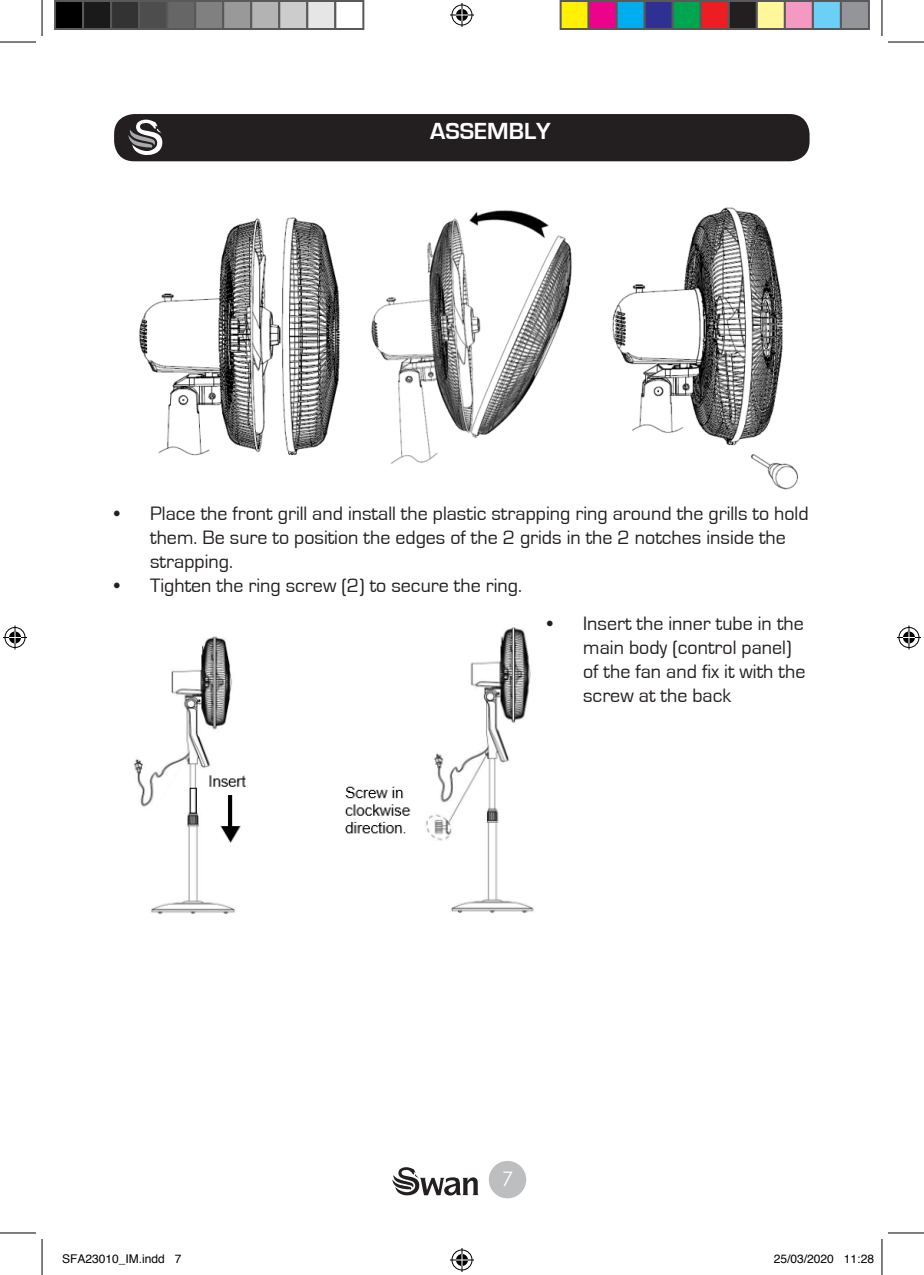
<style>
.page{position:relative;width:924px;height:1275px;background:#fff}
.page>*{position:absolute;margin:0;border:0;box-sizing:border-box;transform-origin:0 0}
.Headers{font:700 24px "Eurostile";color:#fff}
.t1{font:20px/24px "Eurostile";color:#231f20}
.t2{font:20px "Century Gothic";color:#fff}
.t3{font:12px "Helvetica";color:#000}
</style>
<div class="page">
<svg style="left:392px;top:1167px;width:86px;height:28px"></svg>
<div style="left:488px;top:1161px;width:38px;height:37px;background:#bcbec0;border-radius:50%"></div>
<div style="left:114px;top:114px;width:695px;height:47px;background:#231f20;border-radius:20px"></div>
<svg style="left:128px;top:120px;width:34px;height:35px"></svg>
<img style="left:139px;top:207px;width:659px;height:283px">
<img style="left:133px;top:627px;width:401px;height:287px">
<hr style="left:0;top:42px;width:36px;height:1px;background:#000">
<hr style="left:887px;top:42px;width:36px;height:1px;background:#000">
<hr style="left:0;top:1232px;width:36px;height:1px;background:#000">
<hr style="left:887px;top:1232px;width:36px;height:1px;background:#000">
<hr style="left:42px;top:0;width:1px;height:36px;background:#000">
<hr style="left:42px;top:1239px;width:1px;height:36px;background:#000">
<hr style="left:881px;top:0;width:1px;height:36px;background:#000">
<hr style="left:881px;top:1239px;width:1px;height:36px;background:#000">
<svg style="left:450px;top:3px;width:24px;height:24px"></svg>
<svg style="left:450px;top:1248px;width:24px;height:24px"></svg>
<svg style="left:3px;top:625px;width:24px;height:24px"></svg>
<svg style="left:897px;top:625px;width:23px;height:24px"></svg>
<div style="left:55px;top:1px;width:28px;height:28px;background:#000"></div>
<div style="left:54px;top:0;width:30px;height:30px;border:2px solid #595959"></div>
<div style="left:83px;top:1px;width:28px;height:28px;background:#1a1a1a"></div>
<div style="left:82px;top:0;width:30px;height:30px;border:2px solid #595959"></div>
<div style="left:111px;top:1px;width:28px;height:28px;background:#333"></div>
<div style="left:110px;top:0;width:30px;height:30px;border:2px solid #595959"></div>
<div style="left:139px;top:1px;width:28px;height:28px;background:#4d4d4d"></div>
<div style="left:138px;top:0;width:30px;height:30px;border:2px solid #595959"></div>
<div style="left:167px;top:1px;width:28px;height:28px;background:#666"></div>
<div style="left:166px;top:0;width:30px;height:30px;border:2px solid #595959"></div>
<div style="left:195px;top:1px;width:28px;height:28px;background:#808080"></div>
<div style="left:194px;top:0;width:30px;height:30px;border:2px solid #595959"></div>
<div style="left:223px;top:1px;width:28px;height:28px;background:#999"></div>
<div style="left:222px;top:0;width:30px;height:30px;border:2px solid #595959"></div>
<div style="left:251px;top:1px;width:28px;height:28px;background:#b3b3b3"></div>
<div style="left:250px;top:0;width:30px;height:30px;border:2px solid #595959"></div>
<div style="left:279px;top:1px;width:28px;height:28px;background:#ccc"></div>
<div style="left:278px;top:0;width:30px;height:30px;border:2px solid #595959"></div>
<div style="left:307px;top:1px;width:28px;height:28px;background:#e6e6e6"></div>
<div style="left:306px;top:0;width:30px;height:30px;border:2px solid #595959"></div>
<div style="left:334px;top:0;width:30px;height:30px;border:2px solid #595959"></div>
<div style="left:560px;top:1px;width:28px;height:28px;background:#fff101"></div>
<div style="left:559px;top:0;width:30px;height:30px;border:2px solid #595959"></div>
<div style="left:588px;top:1px;width:28px;height:28px;background:#ed028c"></div>
<div style="left:587px;top:0;width:30px;height:30px;border:2px solid #595959"></div>
<div style="left:616px;top:1px;width:28px;height:28px;background:#00aeef"></div>
<div style="left:615px;top:0;width:30px;height:30px;border:2px solid #595959"></div>
<div style="left:644px;top:1px;width:28px;height:28px;background:#2e3092"></div>
<div style="left:643px;top:0;width:30px;height:30px;border:2px solid #595959"></div>
<div style="left:672px;top:1px;width:28px;height:28px;background:#00a54f"></div>
<div style="left:671px;top:0;width:30px;height:30px;border:2px solid #595959"></div>
<div style="left:700px;top:1px;width:28px;height:28px;background:#ee1d23"></div>
<div style="left:699px;top:0;width:30px;height:30px;border:2px solid #595959"></div>
<div style="left:728px;top:1px;width:28px;height:28px;background:#231f20"></div>
<div style="left:727px;top:0;width:30px;height:30px;border:2px solid #595959"></div>
<div style="left:756px;top:1px;width:28px;height:28px;background:#fff79a"></div>
<div style="left:755px;top:0;width:30px;height:30px;border:2px solid #595959"></div>
<div style="left:784px;top:1px;width:28px;height:28px;background:#f499c2"></div>
<div style="left:783px;top:0;width:30px;height:30px;border:2px solid #595959"></div>
<div style="left:812px;top:1px;width:28px;height:28px;background:#6bcff6"></div>
<div style="left:811px;top:0;width:30px;height:30px;border:2px solid #595959"></div>
<div style="left:840px;top:1px;width:28px;height:28px;background:#939598"></div>
<div style="left:839px;top:0;width:30px;height:30px;border:2px solid #595959"></div>
<p class="Headers" style="left:430px;top:118px;width:122px">ASSEMBLY</p>
<p class="t1" style="left:150px;top:502px;width:659px;text-indent:-36px">• Place the front grill and install the plastic strapping ring around the grills to hold them. Be sure to position the edges of the 2 grids in the 2 notches inside the strapping.</p>
<p class="t1" style="left:114px;top:574px;width:409px">• Tighten the ring screw (2) to secure the ring.</p>
<p class="t1" style="left:583px;top:611px;width:224px;text-indent:-36px">• Insert the inner tube in the main body (control panel) of the fan and fix it with the screw at the back</p>
<p class="t2" style="left:502px;top:1164px;width:13px">7</p>
<p class="t3" style="left:62px;top:1249px;width:121px">SFA23010_IM.indd 7</p>
<p class="t3" style="left:773px;top:1249px;width:102px">25/03/2020 11:28</p>
</div>
